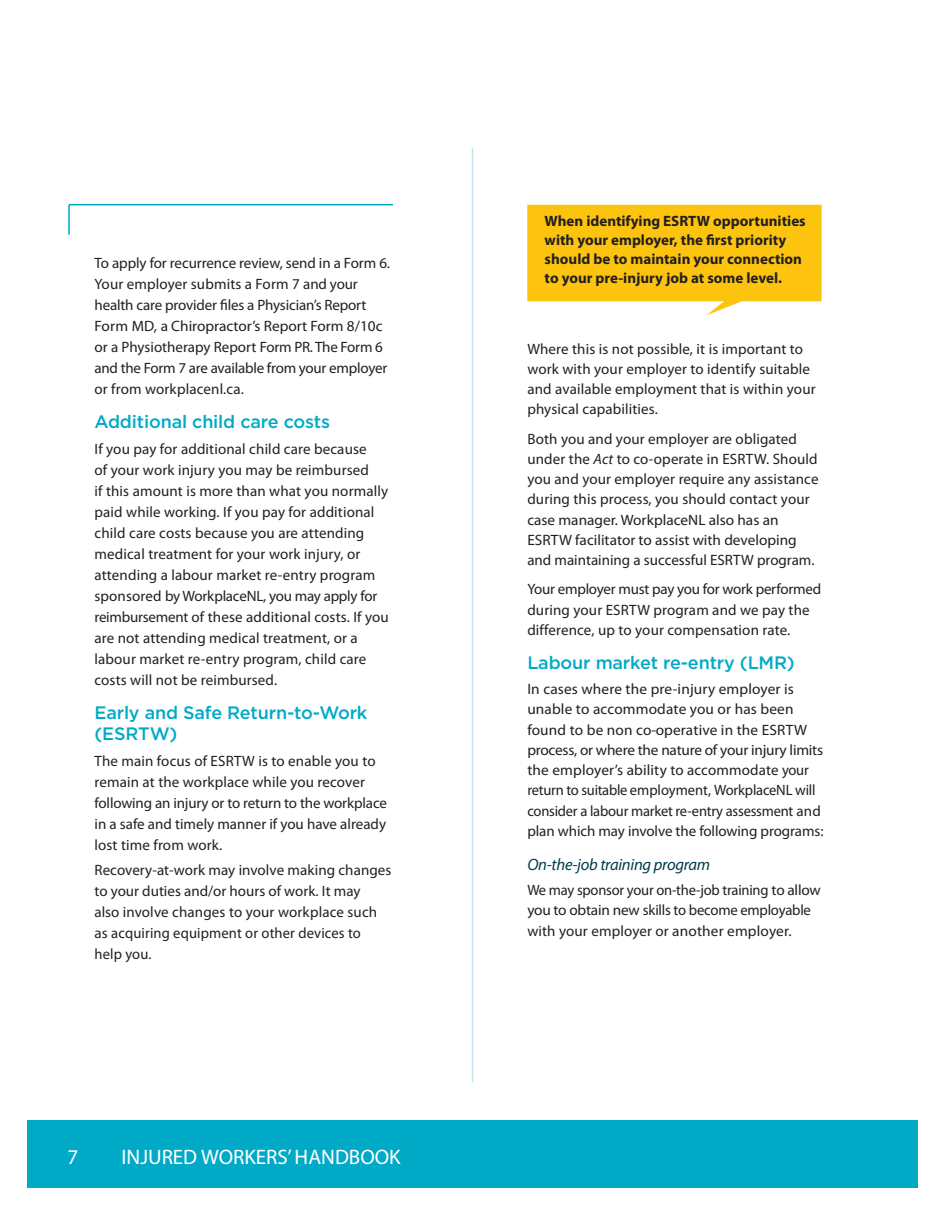
<style>
.page{position:relative;width:945px;height:1215px;background:#fff}
.page>*{position:absolute;margin:0;border:0;box-sizing:border-box;transform-origin:0 0}
.t1{font:21px "Myriad Pro";color:#fff}
.t2{font:500 18px/21px "Gotham";letter-spacing:-.01em;color:#00aac7}
.t3{font:italic 16.5px "Myriad Pro";letter-spacing:-.015em;color:#013c4c}
.t4{font:15px/21px "Myriad Pro";letter-spacing:.005em;color:#231f20}
.t5{font:700 15px/18.8px "Myriad Pro";color:#231f20}
.t6{font:15px/20.2px "Myriad Pro";letter-spacing:-.015em;color:#231f20}
.s1{font-style:italic}
</style>
<div class="page">
<hr style="left:472px;top:148px;width:1px;height:934px;background:#bfe3ed">
<hr style="left:69px;top:204px;width:324px;height:1px;background:#00aac7">
<hr style="left:68px;top:205px;width:2px;height:30px;background:#00aac7">
<svg style="left:527px;top:205px;width:295px;height:110px;background:#fdcb2c"></svg>
<div style="left:28px;top:1120px;width:890px;height:68px;background:#00aac7"></div>
<p class="t4" style="left:94px;top:253px;width:297px">To apply for recurrence review, send in a Form 6.<br>Your employer submits a Form 7 and your health care provider files a Physician’s Report Form MD, a Chiropractor’s Report Form 8/10c or a Physiotherapy Report Form PR. The Form 6 and the Form 7 are available from your employer or from workplacenl.ca.</p>
<p class="t2" style="left:94px;top:413px;width:237px">Additional child care costs</p>
<p class="t4" style="left:94px;top:439px;width:296px">If you pay for additional child care because<br>of your work injury you may be reimbursed<br>if this amount is more than what you normally paid while working. If you pay for additional child care costs because you are attending medical treatment for your work injury, or attending a labour market re-entry program sponsored by WorkplaceNL, you may apply for reimbursement of these additional costs. If you are not attending medical treatment, or a labour market re-entry program, child care costs will not be reimbursed.</p>
<p class="t2" style="left:94px;top:704px;width:274px">Early and Safe Return-to-Work (ESRTW)</p>
<p class="t4" style="left:94px;top:751px;width:294px">The main focus of ESRTW is to enable you to remain at the workplace while you recover following an injury or to return to the workplace in a safe and timely manner if you have already lost time from work.</p>
<p class="t4" style="left:95px;top:861px;width:298px">Recovery-at-work may involve making changes to your duties and/or hours of work. It may<br>also involve changes to your workplace such as acquiring equipment or other devices to help you.</p>
<h1 class="t1" style="left:68px;top:1149px;width:12px">7</h1>
<h1 class="t1" style="left:121px;top:1149px;width:281px">INJURED WORKERS’HANDBOOK</h1>
<p class="t5" style="left:545px;top:213px;width:263px">When identifying ESRTW opportunities with your employer, the first priority should be to maintain your connection to your pre-injury job at some level.</p>
<p class="t4" style="left:527px;top:340px;width:290px;line-height:20.2px">Where this is not possible, it is important to work with your employer to identify suitable and available employment that is within your physical capabilities.</p>
<p class="t4" style="left:527px;top:430px;width:293px;line-height:20.2px">Both you and your employer are obligated under the <span class="s1">Act</span> to co-operate in ESRTW. Should you and your employer require any assistance during this process, you should contact your case manager. WorkplaceNL also has an ESRTW facilitator to assist with developing and maintaining a successful ESRTW program.</p>
<p class="t4" style="left:527px;top:580px;width:295px;line-height:20.2px">Your employer must pay you for work performed during your ESRTW program and we pay the difference, up to your compensation rate.</p>
<p class="t2" style="left:527px;top:654px;width:269px">Labour market re-entry (LMR)</p>
<p class="t4" style="left:527px;top:680px;width:298px;line-height:20.2px">In cases where the pre-injury employer is unable to accommodate you or has been found to be non co-operative in the ESRTW process, or where the nature of your injury limits the employer’s ability to accommodate your return to suitable employment, WorkplaceNL will consider a labour market re-entry assessment and plan which may involve the following programs:</p>
<p class="t3" style="left:527px;top:859px;width:184px">On-the-job training program</p>
<p class="t6" style="left:527px;top:881px;width:295px">We may sponsor your on-the-job training to allow you to obtain new skills to become employable with your employer or another employer.</p>
</div>
